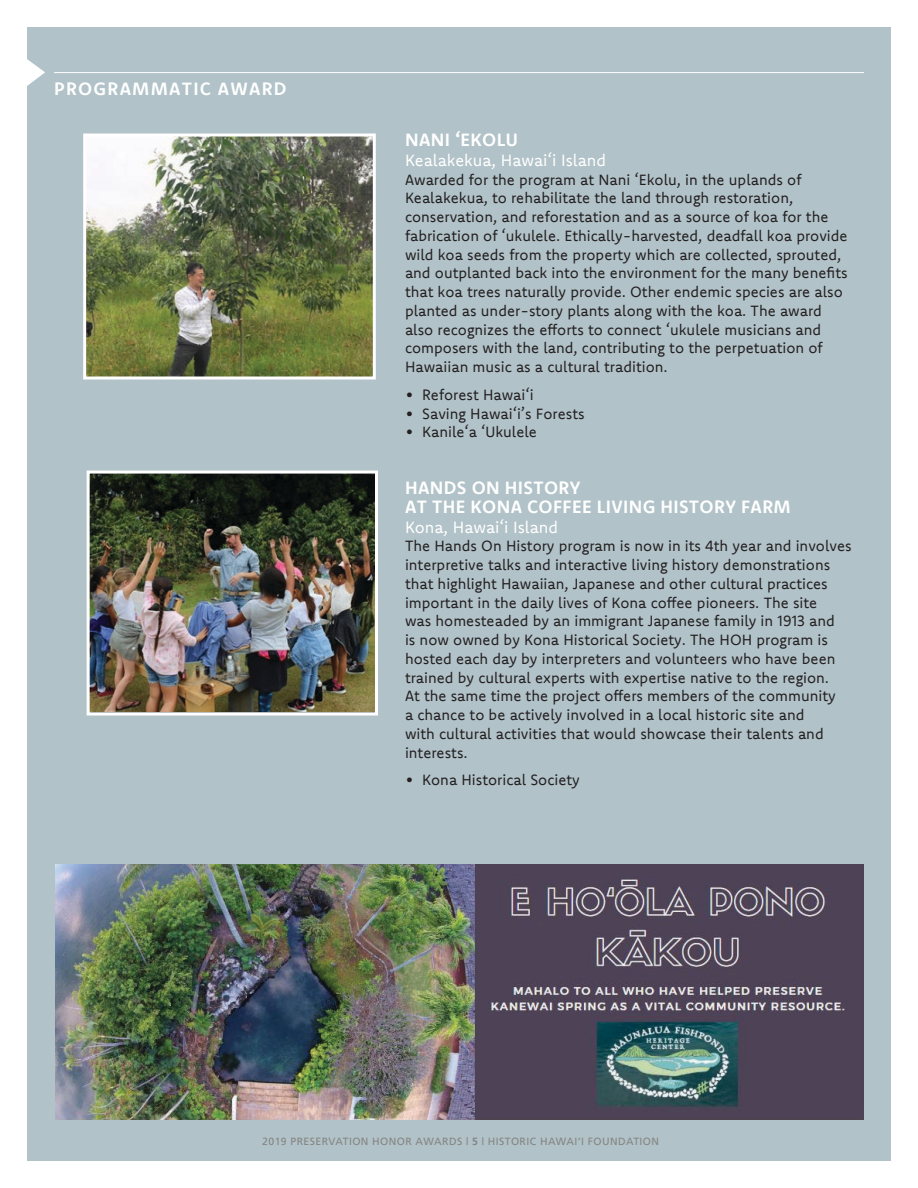
<style>
.page{position:relative;width:918px;height:1188px;background:#fff}
.page>*{position:absolute;margin:0;border:0;box-sizing:border-box;transform-origin:0 0}
.t1{font:700 18px/19.5px "Komet";letter-spacing:.02em;color:#fff}
.t2{font:700 18px "Komet";letter-spacing:.07em;color:#fff}
.t3{font:16.5px "Komet";color:#fff}
.t4{font:15px/18.8px "Komet";color:#231f20}
.t5{font:10.5px "Frutiger";letter-spacing:.04em;color:#858583}
.s1{font-weight:700}
</style>
<div class="page">
<div style="left:27px;top:27px;width:864px;height:1134px;background:#b1c2c8"></div>
<img style="left:87px;top:138px;width:285px;height:238px">
<div style="left:83px;top:134px;width:293px;height:246px;border:3px solid #fff"></div>
<img style="left:91px;top:475px;width:283px;height:236px">
<div style="left:87px;top:471px;width:291px;height:245px;border:3px solid #fff"></div>
<hr style="left:54px;top:72px;width:810px;height:1px;background:#fff">
<svg style="left:27px;top:59px;width:18px;height:27px"></svg>
<img style="left:55px;top:864px;width:809px;height:255px">
<p class="t2" style="left:54px;top:77px;width:234px">PROGRAMMATIC AWARD</p>
<p class="t1" style="left:405px;top:130px;width:114px">NANI ‘EKOLU</p>
<p class="t3" style="left:405px;top:149px;width:203px">Kealakekua, Hawai‘i Island</p>
<p class="t4" style="left:405px;top:170px;width:444px">Awarded for the program at Nani ‘Ekolu, in the uplands of Kealakekua, to rehabilitate the land through restoration, conservation, and reforestation and as a source of koa for the fabrication of ‘ukulele. Ethically-harvested, deadfall koa provide wild koa seeds from the property which are collected, sprouted, and outplanted back into the environment for the many benefits that koa trees naturally provide. Other endemic species are also planted as under-story plants along with the koa. The award also recognizes the efforts to connect ‘ukulele musicians and composers with the land, contributing to the perpetuation of Hawaiian music as a cultural tradition.</p>
<p class="t4" style="left:405px;top:385px;width:130px">• Reforest Hawai‘i</p>
<p class="t4" style="left:405px;top:404px;width:181px">• Saving Hawai‘i’s Forests</p>
<p class="t4" style="left:405px;top:422px;width:133px">• Kanile‘a ‘Ukulele</p>
<p class="t1" style="left:405px;top:477px;width:387px">HANDS ON HISTORY<br>AT THE KONA COFFEE LIVING HISTORY FARM</p>
<p class="t3" style="left:405px;top:516px;width:155px">Kona, Hawai‘i Island</p>
<p class="t4" style="left:405px;top:536px;width:448px">The Hands On History program is now in its 4th year and involves interpretive talks and interactive living history demonstrations that highlight Hawaiian, Japanese and other cultural practices important in the daily lives of Kona coffee pioneers. The site<br>was homesteaded by an immigrant Japanese family in 1913 and<br>is now owned by Kona Historical Society. The HOH program is hosted each day by interpreters and volunteers who have been trained by cultural experts with expertise native to the region.<br>At the same time the project offers members of the community<br>a chance to be actively involved in a local historic site and<br>with cultural activities that would showcase their talents and interests.</p>
<p class="t4" style="left:405px;top:770px;width:176px">• Kona Historical Society</p>
<p class="t5" style="left:262px;top:1136px;width:398px">2019 PRESERVATION HONOR AWARDS | <span class="s1">5</span> | HISTORIC HAWAI‘I FOUNDATION</p>
</div>
